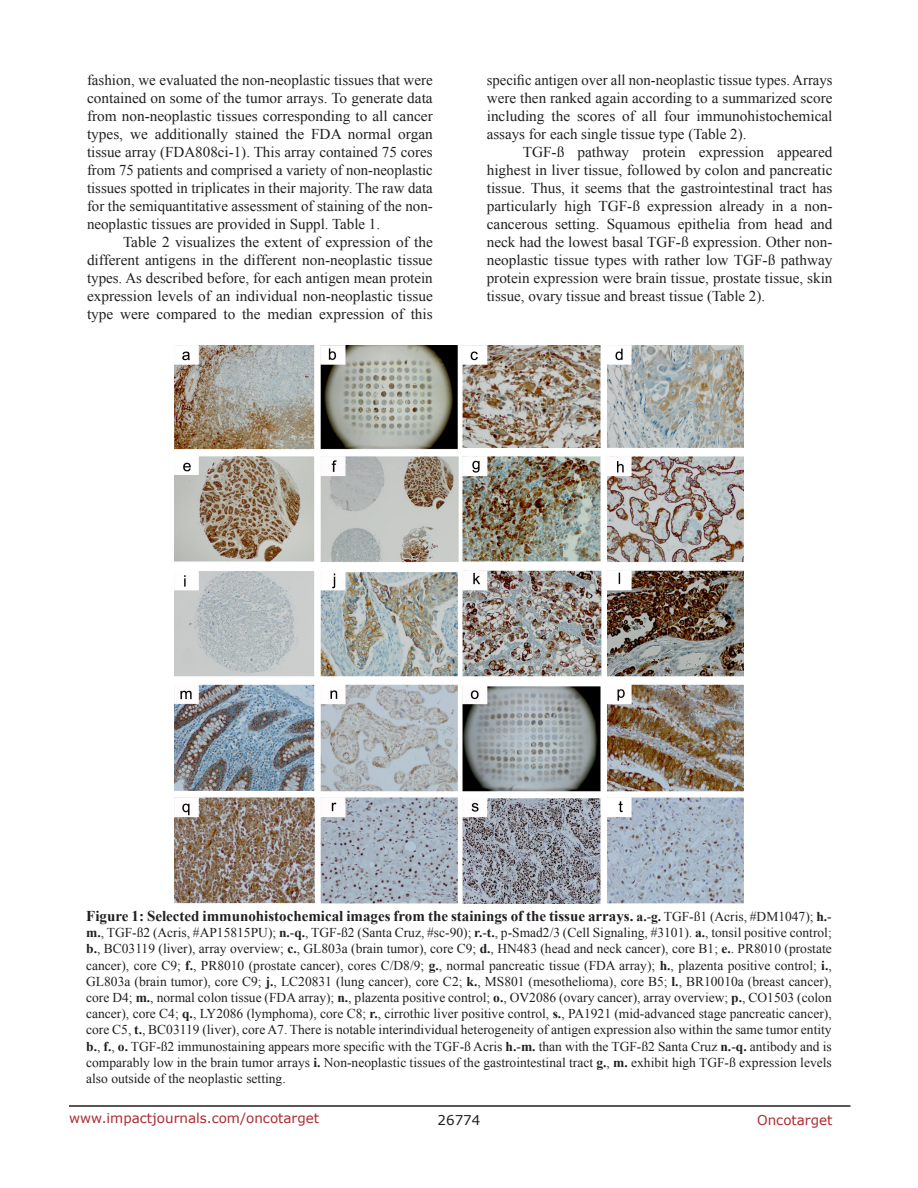
<style>
.page{position:relative;width:918px;height:1188px;background:#fff}
.page>*{position:absolute;margin:0;border:0;box-sizing:border-box;transform-origin:0 0}
.BodyText{font:15px/18px "Times New Roman";color:#221f22;text-align:justify}
.FigureText{font:700 15px "Times New Roman";color:#221f22}
.FigureText-2{font:13.5px/16.2px "Times New Roman";color:#221f22;text-align:justify}
.t1{font:13.5px "Verdana";color:#ac2b31}
.t2{font:13.5px "Verdana";color:#221f22}
.s1{font-size:13.5px}
.s2{font-weight:400;font-size:13.5px}
.s3{font-weight:700}
</style>
<div class="page">
<hr style="left:69px;top:1105px;width:781px;height:2px;background:#231f20">
<img style="left:175px;top:346px;width:568px;height:557px">
<p class="BodyText" style="left:87px;top:71px;width:347px">fashion, we evaluated the non-neoplastic tissues that were contained on some of the tumor arrays. To generate data from non-neoplastic tissues corresponding to all cancer types, we additionally stained the FDA normal organ tissue array (FDA808ci-1). This array contained 75 cores from 75 patients and comprised a variety of non-neoplastic tissues spotted in triplicates in their majority. The raw data for the semiquantitative assessment of staining of the non&shy;neoplastic tissues are provided in Suppl. Table 1.</p>
<p class="BodyText" style="left:87px;top:233px;width:347px;text-indent:36px">Table 2 visualizes the extent of expression of the different antigens in the different non-neoplastic tissue types. As described before, for each antigen mean protein expression levels of an individual non-neoplastic tissue type were compared to the median expression of this</p>
<p class="BodyText" style="left:487px;top:71px;width:347px">specific antigen over all non-neoplastic tissue types. Arrays were then ranked again according to a summarized score including the scores of all four immunohistochemical assays for each single tissue type (Table 2).</p>
<p class="BodyText" style="left:487px;top:143px;width:347px;text-indent:36px">TGF-ß pathway protein expression appeared highest in liver tissue, followed by colon and pancreatic tissue. Thus, it seems that the gastrointestinal tract has particularly high TGF-ß expression already in a non&shy;cancerous setting. Squamous epithelia from head and neck had the lowest basal TGF-ß expression. Other non&shy;neoplastic tissue types with rather low TGF-ß pathway protein expression were brain tissue, prostate tissue, skin tissue, ovary tissue and breast tissue (Table 2).</p>
<p class="FigureText" style="left:86px;top:905px;width:747px">Figure 1: Selected immunohistochemical images from the stainings of the tissue arrays. <span class="s1">a.</span><span class="s2">-</span><span class="s1">g.</span> <span class="s2">TGF-ß1 (Acris, #DM1047);</span> <span class="s1">h.</span><span class="s2">-</span></p>
<p class="FigureText-2" style="left:86px;top:924px;width:747px"><span class="s3">m.</span>, TGF-ß2 (Acris, #AP15815PU); <span class="s3">n.</span>-<span class="s3">q.</span>, TGF-ß2 (Santa Cruz, #sc-90); <span class="s3">r.</span>-<span class="s3">t.</span>, p-Smad2/3 (Cell Signaling, #3101). <span class="s3">a.</span>, tonsil positive control; <span class="s3">b.</span>, BC03119 (liver), array overview; <span class="s3">c.</span>, GL803a (brain tumor), core C9; <span class="s3">d.</span>, HN483 (head and neck cancer), core B1; <span class="s3">e.</span>. PR8010 (prostate cancer), core C9; <span class="s3">f.</span>, PR8010 (prostate cancer), cores C/D8/9; <span class="s3">g.</span>, normal pancreatic tissue (FDA array); <span class="s3">h.</span>, plazenta positive control; <span class="s3">i.</span>, GL803a (brain tumor), core C9; <span class="s3">j.</span>, LC20831 (lung cancer), core C2; <span class="s3">k.</span>, MS801 (mesothelioma), core B5; <span class="s3">l.</span>, BR10010a (breast cancer), core D4; <span class="s3">m.</span>, normal colon tissue (FDA array); <span class="s3">n.</span>, plazenta positive control; <span class="s3">o.</span>, OV2086 (ovary cancer), array overview; <span class="s3">p.</span>, CO1503 (colon cancer), core C4; <span class="s3">q.</span>, LY2086 (lymphoma), core C8; <span class="s3">r.</span>, cirrothic liver positive control, <span class="s3">s.</span>, PA1921 (mid-advanced stage pancreatic cancer), core C5, <span class="s3">t.</span>, BC03119 (liver), core A7. There is notable interindividual heterogeneity of antigen expression also within the same tumor entity <span class="s3">b.</span>, <span class="s3">f.</span>, <span class="s3">o.</span> TGF-ß2 immunostaining appears more specific with the TGF-ß Acris <span class="s3">h.</span>-<span class="s3">m.</span> than with the TGF-ß2 Santa Cruz <span class="s3">n.</span>-<span class="s3">q.</span> antibody and is comparably low in the brain tumor arrays <span class="s3">i.</span> Non-neoplastic tissues of the gastrointestinal tract <span class="s3">g.</span>, <span class="s3">m.</span> exhibit high TGF-ß expression levels also outside of the neoplastic setting.</p>
<p class="t1" style="left:69px;top:1109px;width:252px">www.impactjournals.com/oncotarget</p>
<p class="t2" style="left:438px;top:1111px;width:44px">26774</p>
<p class="t1" style="left:757px;top:1111px;width:77px">Oncotarget</p>
</div>
